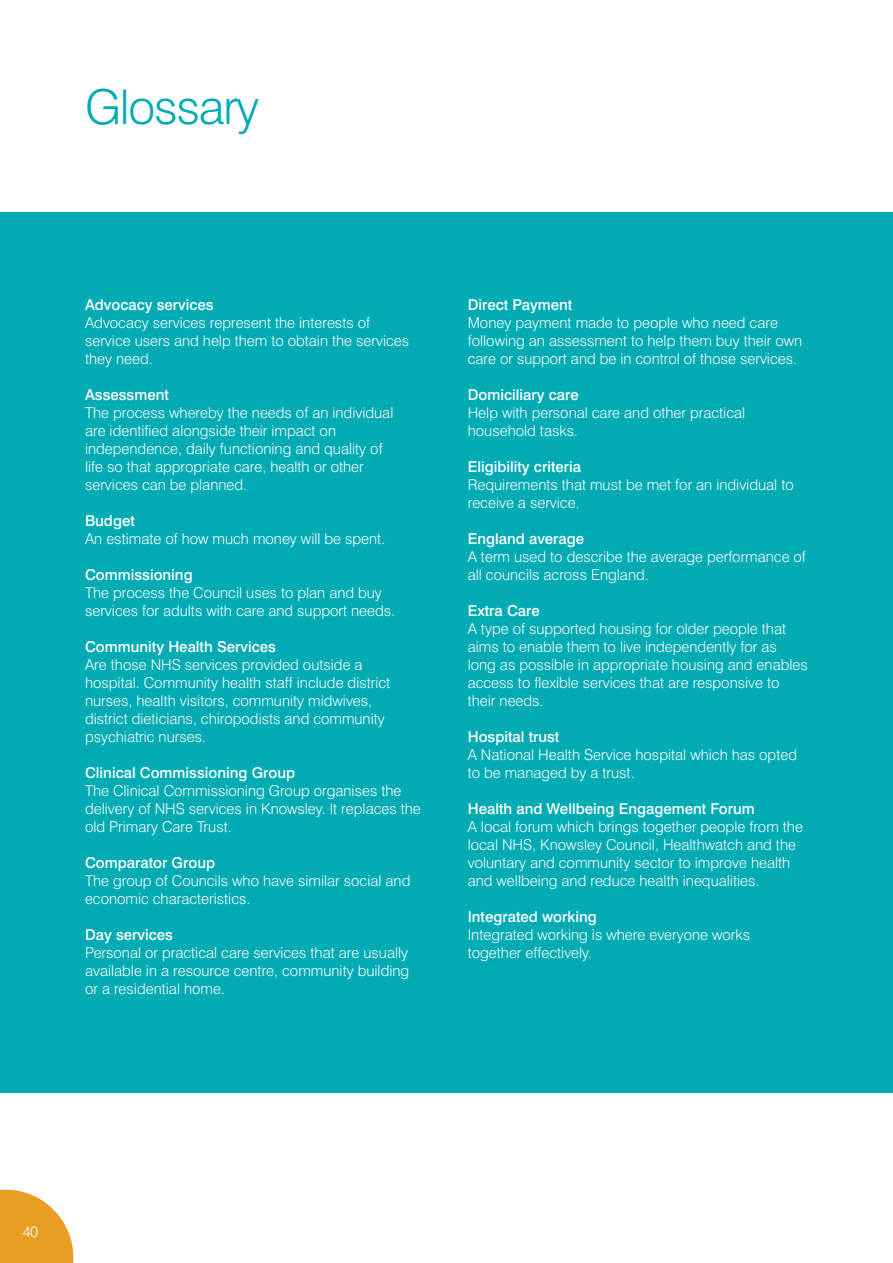
<style>
.page{position:relative;width:893px;height:1263px;background:#fff}
.page>*{position:absolute;margin:0;border:0;box-sizing:border-box;transform-origin:0 0}
.t1{font:300 48px "Swiss 721 BT";letter-spacing:-.025em;color:#00abb4}
.t2{font:300 15px/18px "Swiss 721 BT";color:#fff}
.t3{font:500 15px "Swiss 721 BT";color:#fff}
</style>
<div class="page">
<div style="left:0;top:213px;width:893px;height:880px;background:#00abb4"></div>
<svg style="left:0;top:1189px;width:73px;height:74px"></svg>
<h1 class="t1" style="left:85px;top:77px;width:176px">Glossary</h1>
<p class="t3" style="left:85px;top:295px;width:130px">Advocacy services</p>
<p class="t2" style="left:85px;top:313px;width:326px">Advocacy services represent the interests of service users and help them to obtain the services they need.</p>
<p class="t3" style="left:85px;top:385px;width:85px">Assessment</p>
<p class="t2" style="left:85px;top:403px;width:310px">The process whereby the needs of an individual are identified alongside their impact on independence, daily functioning and quality of life so that appropriate care, health or other services can be planned.</p>
<p class="t3" style="left:85px;top:511px;width:51px">Budget</p>
<p class="t2" style="left:85px;top:529px;width:302px">An estimate of how much money will be spent.</p>
<p class="t3" style="left:85px;top:565px;width:109px">Commissioning</p>
<p class="t2" style="left:85px;top:583px;width:312px">The process the Council uses to plan and buy services for adults with care and support needs.</p>
<p class="t3" style="left:85px;top:637px;width:192px">Community Health Services</p>
<p class="t2" style="left:85px;top:655px;width:307px">Are those NHS services provided outside a hospital. Community health staff include district nurses, health visitors, community midwives, district dieticians, chiropodists and community psychiatric nurses.</p>
<p class="t3" style="left:85px;top:763px;width:212px">Clinical Commissioning Group</p>
<p class="t2" style="left:85px;top:781px;width:337px">The Clinical Commissioning Group organises the delivery of NHS services in Knowsley. It replaces the old Primary Care Trust.</p>
<p class="t3" style="left:85px;top:853px;width:132px">Comparator Group</p>
<p class="t2" style="left:85px;top:871px;width:327px">The group of Councils who have similar social and economic characteristics.</p>
<p class="t3" style="left:85px;top:925px;width:89px">Day services</p>
<p class="t2" style="left:85px;top:943px;width:326px;text-align:justify">Personal or practical care services that are usually available in a resource centre, community building or a residential home.</p>
<p class="t3" style="left:468px;top:295px;width:106px">Direct Payment</p>
<p class="t2" style="left:468px;top:313px;width:336px">Money payment made to people who need care following an assessment to help them buy their own care or support and be in control of those services.</p>
<p class="t3" style="left:468px;top:385px;width:112px">Domiciliary care</p>
<p class="t2" style="left:468px;top:403px;width:279px">Help with personal care and other practical household tasks.</p>
<p class="t3" style="left:468px;top:457px;width:115px">Eligibility criteria</p>
<p class="t2" style="left:468px;top:475px;width:327px">Requirements that must be met for an individual to receive a service.</p>
<p class="t3" style="left:468px;top:529px;width:118px">England average</p>
<p class="t2" style="left:468px;top:547px;width:340px">A term used to describe the average performance of all councils across England.</p>
<p class="t3" style="left:468px;top:601px;width:74px">Extra Care</p>
<p class="t2" style="left:468px;top:619px;width:341px">A type of supported housing for older people that aims to enable them to live independently for as long as possible in appropriate housing and enables access to flexible services that are responsive to their needs.</p>
<p class="t3" style="left:468px;top:727px;width:93px">Hospital trust</p>
<p class="t2" style="left:468px;top:745px;width:331px">A National Health Service hospital which has opted to be managed by a trust.</p>
<p class="t3" style="left:468px;top:799px;width:289px">Health and Wellbeing Engagement Forum</p>
<p class="t2" style="left:468px;top:817px;width:337px">A local forum which brings together people from the local NHS, Knowsley Council, Healthwatch and the voluntary and community sector to improve health and wellbeing and reduce health inequalities.</p>
<p class="t3" style="left:468px;top:907px;width:131px">Integrated working</p>
<p class="t2" style="left:468px;top:925px;width:284px">Integrated working is where everyone works together effectively.</p>
<p class="t2" style="left:23px;top:1222px;width:17px">40</p>
</div>
